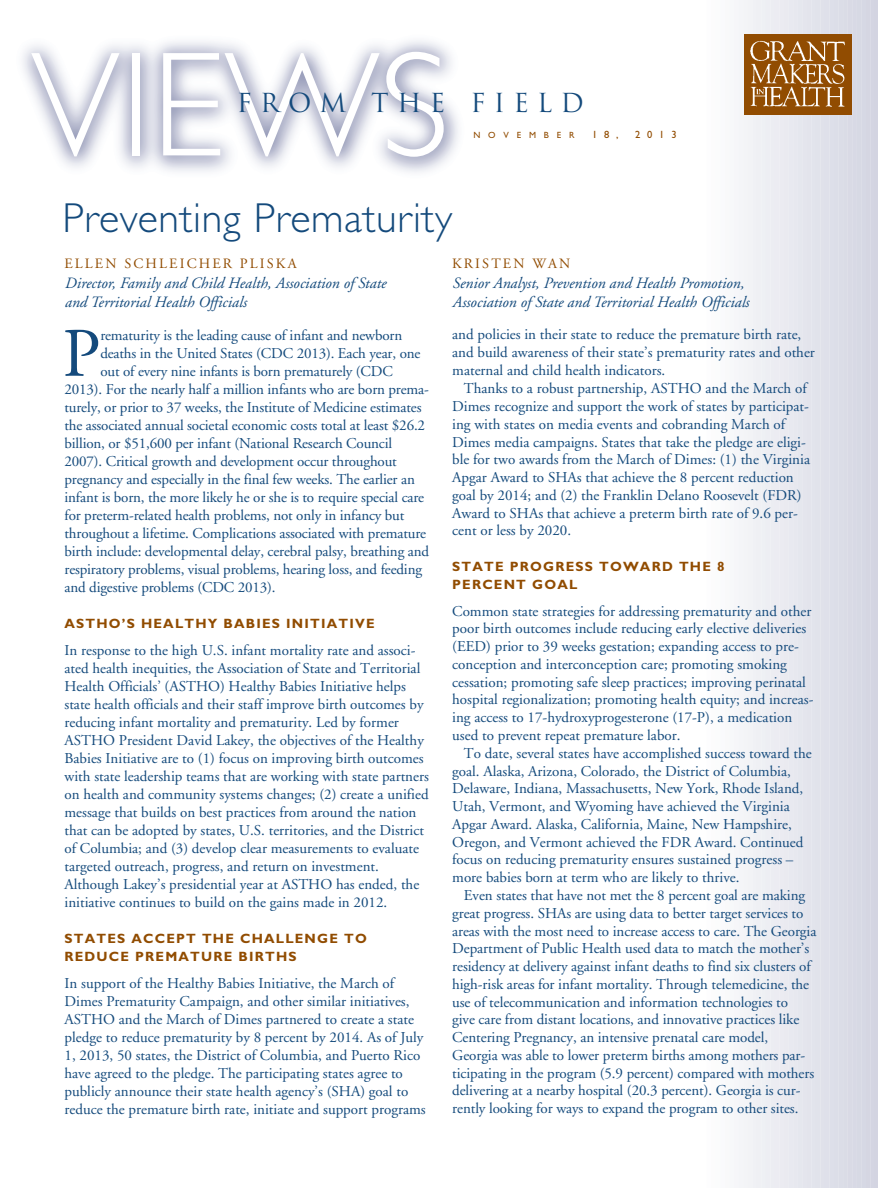
<style>
.page{position:relative;width:878px;height:1188px;background:#fff}
.page>*{position:absolute;margin:0;border:0;box-sizing:border-box;transform-origin:0 0}
.t1{font:69.3px "Adobe Garamond";color:#144a7c}
.t2{font:300 42px "Gill Sans";letter-spacing:.015em;color:#144a7c}
.t3{font:25.5px "Trajan";letter-spacing:.325em;color:#144a7c}
.t4{font:italic 15.75px/19.5px "Adobe Garamond";color:#144a7c}
.t5{font:15px/17.9px "Adobe Garamond";color:#144a7c}
.t6{font:14.25px "Adobe Garamond";letter-spacing:.15em;color:#914c01}
.t7{font:700 13.5px/18px "Gill Sans";letter-spacing:.09em;color:#914c01}
.t8{font:10.5px "Gill Sans";letter-spacing:.65em;color:#914c01}
.t9{font:9px "Gill Sans";letter-spacing:.865em;color:#914c01}
</style>
<div class="page">
<div style="left:712px;top:0;width:12px;height:1188px;background:#fbfcfc"></div>
<div style="left:725px;top:0;width:13px;height:1188px;background:#f7f8fa"></div>
<div style="left:734px;top:0;width:13px;height:1188px;background:#f4f5f8"></div>
<div style="left:743px;top:0;width:13px;height:1188px;background:#f2f3f6"></div>
<div style="left:757px;top:0;width:12px;height:1188px;background:#eef0f4"></div>
<div style="left:766px;top:0;width:13px;height:1188px;background:#ecedf2"></div>
<div style="left:775px;top:0;width:13px;height:1188px;background:#ebebf1"></div>
<div style="left:784px;top:0;width:13px;height:1188px;background:#e8e9f0"></div>
<div style="left:793px;top:0;width:13px;height:1188px;background:#e5e7ee"></div>
<div style="left:802px;top:0;width:13px;height:1188px;background:#e3e4ec"></div>
<div style="left:816px;top:0;width:12px;height:1188px;background:#e0e1ea"></div>
<div style="left:825px;top:0;width:13px;height:1188px;background:#dddfe9"></div>
<div style="left:834px;top:0;width:13px;height:1188px;background:#dbdde7"></div>
<div style="left:843px;top:0;width:13px;height:1188px;background:#d9dae5"></div>
<div style="left:852px;top:0;width:13px;height:1188px;background:#d7d9e4"></div>
<div style="left:861px;top:0;width:13px;height:1188px;background:#d5d6e2"></div>
<div style="left:871px;top:0;width:7px;height:1188px;background:#d3d4e1"></div>
<svg style="left:31px;top:53px;width:88px;height:103px"></svg>
<svg style="left:163px;top:53px;width:216px;height:103px"></svg>
<svg style="left:386px;top:52px;width:57px;height:105px"></svg>
<img style="left:744px;top:35px;width:107px;height:79px">
<h3 class="t3" style="left:237px;top:88px;width:348px">FROM THE FIELD</h3>
<p class="t9" style="left:473px;top:131px;width:103px">NOVEMBER</p>
<p class="t8" style="left:592px;top:130px;width:28px">18,</p>
<p class="t8" style="left:635px;top:130px;width:43px">2013</p>
<h2 class="t2" style="left:62px;top:201px;width:391px">Preventing Prematurity</h2>
<p class="t6" style="left:64px;top:258px;width:234px">ELLEN SCHLEICHER PLISKA</p>
<p class="t4" style="left:64px;top:274px;width:323px">Director, Family and Child Health, Association of State and Territorial Health Officials</p>
<p class="t6" style="left:452px;top:258px;width:120px">KRISTEN WAN</p>
<p class="t4" style="left:452px;top:274px;width:298px">Senior Analyst, Prevention and Health Promotion,<br>Association of State and Territorial Health Officials</p>
<h1 class="t1" style="left:62px;top:326px;width:40px">P</h1>
<p class="t5" style="left:100px;top:327px;width:303px">rematurity is the leading cause of infant and newborn</p>
<p class="t5" style="left:100px;top:345px;width:321px">deaths in the United States (CDC 2013). Each year, one</p>
<p class="t5" style="left:100px;top:363px;width:294px">out of every nine infants is born prematurely (CDC</p>
<p class="t5" style="left:64px;top:381px;width:366px">2013). For the nearly half a million infants who are born prema-</p>
<p class="t5" style="left:64px;top:399px;width:358px">turely, or prior to 37 weeks, the Institute of Medicine estimates</p>
<p class="t5" style="left:64px;top:417px;width:362px">the associated annual societal economic costs total at least $26.2</p>
<p class="t5" style="left:64px;top:435px;width:329px">billion, or $51,600 per infant (National Research Council</p>
<p class="t5" style="left:64px;top:453px;width:334px">2007). Critical growth and development occur throughout</p>
<p class="t5" style="left:64px;top:471px;width:352px">pregnancy and especially in the final few weeks. The earlier an</p>
<p class="t5" style="left:64px;top:489px;width:361px">infant is born, the more likely he or she is to require special care</p>
<p class="t5" style="left:64px;top:507px;width:341px">for preterm-related health problems, not only in infancy but</p>
<p class="t5" style="left:64px;top:525px;width:363px">throughout a lifetime. Complications associated with premature</p>
<p class="t5" style="left:64px;top:543px;width:366px">birth include: developmental delay, cerebral palsy, breathing and</p>
<p class="t5" style="left:64px;top:561px;width:359px">respiratory problems, visual problems, hearing loss, and feeding</p>
<p class="t5" style="left:64px;top:579px;width:213px">and digestive problems (CDC 2013).</p>
<p class="t7" style="left:64px;top:615px;width:311px">ASTHO’S HEALTHY BABIES INITIATIVE</p>
<p class="t5" style="left:64px;top:642px;width:366px">In response to the high U.S. infant mortality rate and associ&shy;ated health inequities, the Association of State and Territorial Health Officials’ (ASTHO) Healthy Babies Initiative helps state health officials and their staff improve birth outcomes by reducing infant mortality and prematurity. Led by former ASTHO President David Lakey, the objectives of the Healthy Babies Initiative are to (1) focus on improving birth outcomes with state leadership teams that are working with state partners on health and community systems changes; (2) create a unified message that builds on best practices from around the nation that can be adopted by states, U.S. territories, and the District of Columbia; and (3) develop clear measurements to evaluate targeted outreach, progress, and return on investment.<br>Although Lakey’s presidential year at ASTHO has ended, the initiative continues to build on the gains made in 2012.</p>
<p class="t7" style="left:64px;top:930px;width:304px">STATES ACCEPT THE CHALLENGE TO<br>REDUCE PREMATURE BIRTHS</p>
<p class="t5" style="left:64px;top:975px;width:363px">In support of the Healthy Babies Initiative, the March of Dimes Prematurity Campaign, and other similar initiatives, ASTHO and the March of Dimes partnered to create a state pledge to reduce prematurity by 8 percent by 2014. As of July 1, 2013, 50 states, the District of Columbia, and Puerto Rico have agreed to the pledge. The participating states agree to publicly announce their state health agency’s (SHA) goal to reduce the premature birth rate, initiate and support programs</p>
<p class="t5" style="left:452px;top:327px;width:364px">and policies in their state to reduce the premature birth rate, and build awareness of their state’s prematurity rates and other maternal and child health indicators.</p>
<p class="t5" style="left:452px;top:381px;width:359px;text-indent:12px">Thanks to a robust partnership, ASTHO and the March of Dimes recognize and support the work of states by participat&shy;ing with states on media events and cobranding March of Dimes media campaigns. States that take the pledge are eligi&shy;ble for two awards from the March of Dimes: (1) the Virginia Apgar Award to SHAs that achieve the 8 percent reduction goal by 2014; and (2) the Franklin Delano Roosevelt (FDR)<br>Award to SHAs that achieve a preterm birth rate of 9.6 per&shy;cent or less by 2020.</p>
<p class="t7" style="left:452px;top:559px;width:274px">STATE PROGRESS TOWARD THE 8<br>PERCENT GOAL</p>
<p class="t5" style="left:452px;top:603px;width:363px">Common state strategies for addressing prematurity and other poor birth outcomes include reducing early elective deliveries (EED) prior to 39 weeks gestation; expanding access to pre&shy;conception and interconception care; promoting smoking cessation; promoting safe sleep practices; improving perinatal hospital regionalization; promoting health equity; and increas&shy;ing access to 17-hydroxyprogesterone (17-P), a medication used to prevent repeat premature labor.</p>
<p class="t5" style="left:452px;top:745px;width:361px;text-indent:12px">To date, several states have accomplished success toward the goal. Alaska, Arizona, Colorado, the District of Columbia, Delaware, Indiana, Massachusetts, New York, Rhode Island, Utah, Vermont, and Wyoming have achieved the Virginia Apgar Award. Alaska, California, Maine, New Hampshire, Oregon, and Vermont achieved the FDR Award. Continued focus on reducing prematurity ensures sustained progress – more babies born at term who are likely to thrive.</p>
<p class="t5" style="left:452px;top:888px;width:365px;text-indent:12px">Even states that have not met the 8 percent goal are making great progress. SHAs are using data to better target services to areas with the most need to increase access to care. The Georgia Department of Public Health used data to match the mother’s residency at delivery against infant deaths to find six clusters of high-risk areas for infant mortality. Through telemedicine, the use of telecommunication and information technologies to<br>give care from distant locations, and innovative practices like Centering Pregnancy, an intensive prenatal care model, Georgia was able to lower preterm births among mothers par&shy;ticipating in the program (5.9 percent) compared with mothers delivering at a nearby hospital (20.3 percent). Georgia is cur&shy;rently looking for ways to expand the program to other sites.</p>
</div>
